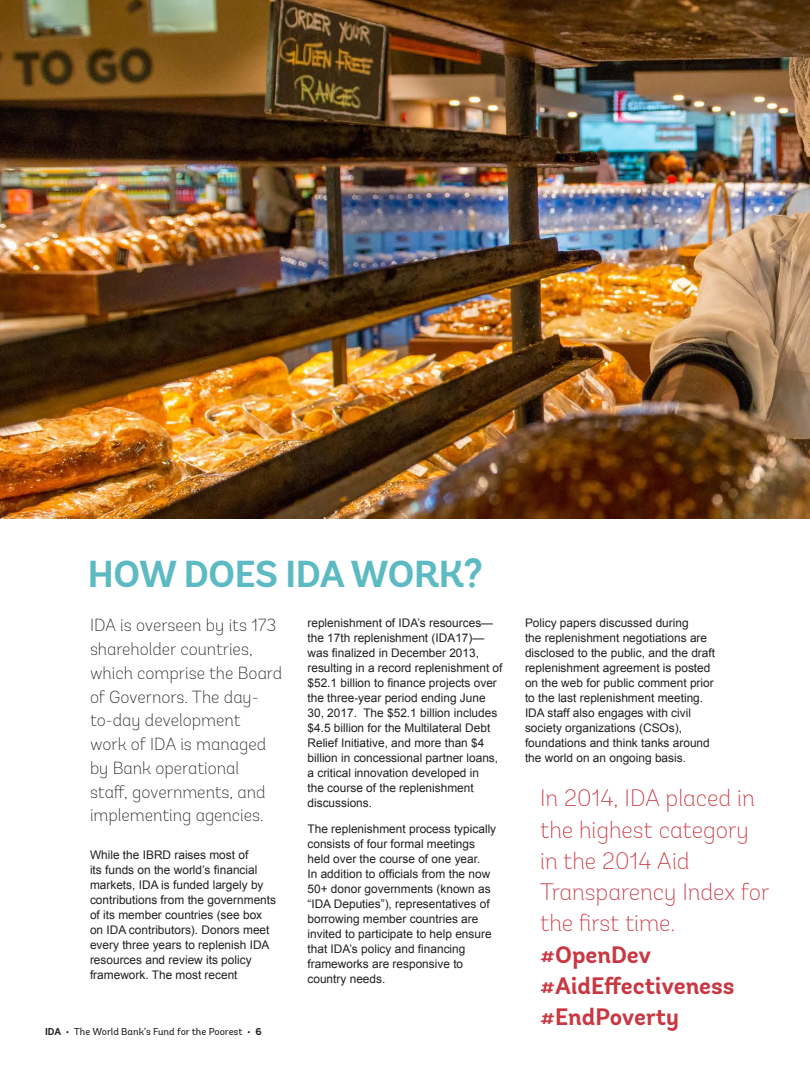
<style>
.page{position:relative;width:810px;height:1080px;background:#fff}
.page>*{position:absolute;margin:0;border:0;box-sizing:border-box;transform-origin:0 0}
.t1{font:700 37.5px "Andes";letter-spacing:-.01em;color:#5dbac3}
.t2{font:200 23.75px/31.2px "Andes";color:#c93742}
.Body{font:200 17.5px/23.8px "Andes";color:#231f20}
.Body-2{font:11.88px/15px "Arial";color:#231f20}
.t3{font:10px "Andes";color:#231f20}
.s1{font-weight:700}
</style>
<div class="page">
<img style="left:0;top:0;width:810px;height:518px">
<p class="t1" style="left:88px;top:551px;width:396px">HOW DOES IDA WORK?</p>
<p class="Body" style="left:90px;top:613px;width:194px">IDA is overseen by its 173 shareholder countries, which comprise the Board of Governors. The day&shy;to-day development<br>work of IDA is managed by Bank operational<br>staff, governments, and implementing agencies.</p>
<p class="Body-2" style="left:90px;top:847px;width:188px">While the IBRD raises most of<br>its funds on the world’s financial markets, IDA is funded largely by contributions from the governments of its member countries (see box on IDA contributors). Donors meet every three years to replenish IDA resources and review its policy framework. The most recent</p>
<p class="t3" style="left:45px;top:1025px;width:218px"><span class="s1">IDA</span> • The World Bank’s Fund for the Poorest • <span class="s1">6</span></p>
<p class="Body-2" style="left:308px;top:615px;width:197px">replenishment of IDA’s resources— the 17th replenishment (IDA17)— was finalized in December 2013, resulting in a record replenishment of $52.1 billion to finance projects over the three-year period ending June 30, 2017. The $52.1 billion includes $4.5 billion for the Multilateral Debt Relief Initiative, and more than $4 billion in concessional partner loans, a critical innovation developed in<br>the course of the replenishment discussions.</p>
<p class="Body-2" style="left:308px;top:822px;width:190px">The replenishment process typically consists of four formal meetings held over the course of one year.<br>In addition to officials from the now<br>50+ donor governments (known as “IDA Deputies”), representatives of borrowing member countries are invited to participate to help ensure that IDA’s policy and financing frameworks are responsive to country needs.</p>
<p class="Body-2" style="left:525px;top:615px;width:192px">Policy papers discussed during<br>the replenishment negotiations are disclosed to the public, and the draft replenishment agreement is posted on the web for public comment prior to the last replenishment meeting.<br>IDA staff also engages with civil society organizations (CSOs), foundations and think tanks around the world on an ongoing basis.</p>
<p class="t2" style="left:540px;top:783px;width:231px">In 2014, IDA placed in the highest category in the 2014 Aid<br>Transparency Index for the first time. <span class="s1">#OpenDev #AidEffectiveness #EndPoverty</span></p>
</div>
